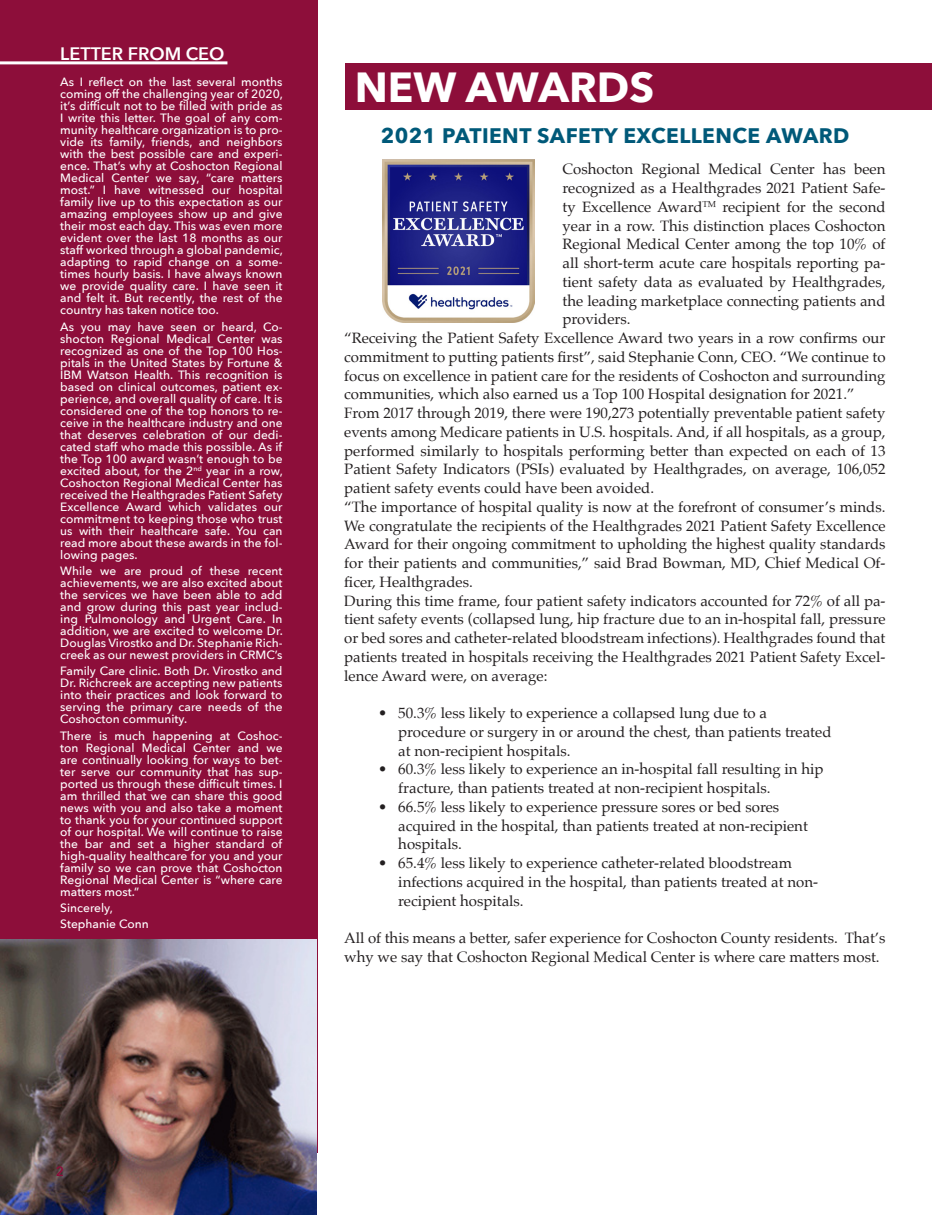
<style>
.page{position:relative;width:932px;height:1215px;background:#fff}
.page>*{position:absolute;margin:0;border:0;box-sizing:border-box;transform-origin:0 0}
.t1{font:700 42px "Avenir Next";color:#fff}
.t2{font:700 21px "Avenir Next";letter-spacing:.02em;color:#005979}
.t3{font:600 18px "Avenir Next";color:#fff}
.Body_Copy{font:15px/18.8px "Palatino";color:#231f20;text-align:justify}
.t4{font:600 13.5px "Avenir Next";color:#8d0e3a}
.t5{font:500 12px/12px "Avenir Next";color:#fff;text-align:justify}
</style>
<div class="page">
<div style="left:0;top:0;width:317px;height:1152px;background:#8d0e3a"></div>
<hr style="left:0;top:61px;width:227px;height:3px;background:#fff">
<img style="left:0;top:939px;width:317px;height:276px">
<div style="left:345px;top:63px;width:587px;height:47px;background:#8d0e3a"></div>
<img style="left:383px;top:159px;width:152px;height:163px">
<p class="t3" style="left:60px;top:38px;width:166px">LETTER FROM CEO</p>
<p class="t5" style="left:60px;top:76px;width:224px">As I reflect on the last several months coming off the challenging year of 2020, it’s difficult not to be filled with pride as I write this letter. The goal of any com&shy;munity healthcare organization is to pro&shy;vide its family, friends, and neighbors with the best possible care and experi&shy;ence. That’s why at Coshocton Regional Medical Center we say, “care matters most.” I have witnessed our hospital family live up to this expectation as our amazing employees show up and give their most each day. This was even more evident over the last 18 months as our staff worked through a global pandemic, adapting to rapid change on a some&shy;times hourly basis. I have always known we provide quality care. I have seen it and felt it. But recently, the rest of the country has taken notice too.</p>
<p class="t5" style="left:60px;top:320px;width:224px">As you may have seen or heard, Co&shy;shocton Regional Medical Center was recognized as one of the Top 100 Hos&shy;pitals in the United States by Fortune &amp; IBM Watson Health. This recognition is based on clinical outcomes, patient ex&shy;perience, and overall quality of care. It is considered one of the top honors to re&shy;ceive in the healthcare industry and one that deserves celebration of our dedi&shy;cated staff who made this possible. As if the Top 100 award wasn’t enough to be excited about, for the 2<sup>nd</sup> year in a row, Coshocton Regional Medical Center has received the Healthgrades Patient Safety Excellence Award which validates our commitment to keeping those who trust us with their healthcare safe. You can read more about these awards in the fol&shy;lowing pages.</p>
<p class="t5" style="left:60px;top:565px;width:224px">While we are proud of these recent achievements, we are also excited about the services we have been able to add and grow during this past year includ&shy;ing Pulmonology and Urgent Care. In addition, we are excited to welcome Dr.<br>Douglas Virostko and Dr. Stephanie Rich&shy;creek as our newest providers in CRMC’s</p>
<p class="t5" style="left:60px;top:665px;width:224px">Family Care clinic. Both Dr. Virostko and Dr. Richcreek are accepting new patients into their practices and look forward to serving the primary care needs of the Coshocton community.</p>
<p class="t5" style="left:60px;top:729px;width:224px">There is much happening at Coshoc&shy;ton Regional Medical Center and we are continually looking for ways to bet&shy;ter serve our community that has sup&shy;ported us through these difficult times. I am thrilled that we can share this good news with you and also take a moment to thank you for your continued support of our hospital. We will continue to raise the bar and set a higher standard of high-quality healthcare for you and your family so we can prove that Coshocton Regional Medical Center is “where care matters most.”</p>
<p class="t5" style="left:60px;top:901px;width:54px">Sincerely,</p>
<p class="t5" style="left:60px;top:918px;width:90px">Stephanie Conn</p>
<p class="t1" style="left:355px;top:50px;width:301px">NEW AWARDS</p>
<p class="t2" style="left:380px;top:117px;width:470px">2021 PATIENT SAFETY EXCELLENCE AWARD</p>
<p class="Body_Copy" style="left:562px;top:160px;width:324px">Coshocton Regional Medical Center has been recognized as a Healthgrades 2021 Patient Safe&shy;ty Excellence Award<sup>TM</sup> recipient for the second year in a row. This distinction places Coshocton Regional Medical Center among the top 10% of all short-term acute care hospitals reporting pa&shy;tient safety data as evaluated by Healthgrades, the leading marketplace connecting patients and providers.</p>
<p class="Body_Copy" style="left:344px;top:329px;width:542px">“Receiving the Patient Safety Excellence Award two years in a row confirms our commitment to putting patients first”, said Stephanie Conn, CEO. “We continue to focus on excellence in patient care for the residents of Coshocton and surrounding communities, which also earned us a Top 100 Hospital designation for 2021.”</p>
<p class="Body_Copy" style="left:344px;top:404px;width:542px">From 2017 through 2019, there were 190,273 potentially preventable patient safety events among Medicare patients in U.S. hospitals. And, if all hospitals, as a group, performed similarly to hospitals performing better than expected on each of 13<br>Patient Safety Indicators (PSIs) evaluated by Healthgrades, on average, 106,052 patient safety events could have been avoided.</p>
<p class="Body_Copy" style="left:344px;top:497px;width:543px">“The importance of hospital quality is now at the forefront of consumer’s minds.<br>We congratulate the recipients of the Healthgrades 2021 Patient Safety Excellence Award for their ongoing commitment to upholding the highest quality standards for their patients and communities,” said Brad Bowman, MD, Chief Medical Of&shy;ficer, Healthgrades.</p>
<p class="Body_Copy" style="left:344px;top:591px;width:542px">During this time frame, four patient safety indicators accounted for 72% of all pa&shy;tient safety events (collapsed lung, hip fracture due to an in-hospital fall, pressure or bed sores and catheter-related bloodstream infections). Healthgrades found that patients treated in hospitals receiving the Healthgrades 2021 Patient Safety Excel&shy;lence Award were, on average:</p>
<p class="Body_Copy" style="left:398px;top:704px;width:434px;text-align:left;text-indent:-20px">• 50.3% less likely to experience a collapsed lung due to a procedure or surgery in or around the chest, than patients treated at non-recipient hospitals.</p>
<p class="Body_Copy" style="left:398px;top:760px;width:426px;text-indent:-20px">• 60.3% less likely to experience an in-hospital fall resulting in hip fracture, than patients treated at non-recipient hospitals.</p>
<p class="Body_Copy" style="left:398px;top:797px;width:411px;text-align:left;text-indent:-20px">• 66.5% less likely to experience pressure sores or bed sores acquired in the hospital, than patients treated at non-recipient hospitals.</p>
<p class="Body_Copy" style="left:398px;top:854px;width:421px;text-align:left;text-indent:-20px">• 65.4% less likely to experience catheter-related bloodstream infections acquired in the hospital, than patients treated at non&shy;recipient hospitals.</p>
<p class="Body_Copy" style="left:344px;top:929px;width:543px">All of this means a better, safer experience for Coshocton County residents. That’s why we say that Coshocton Regional Medical Center is where care matters most.</p>
<p class="t4" style="left:56px;top:1160px;width:10px">2</p>
</div>
